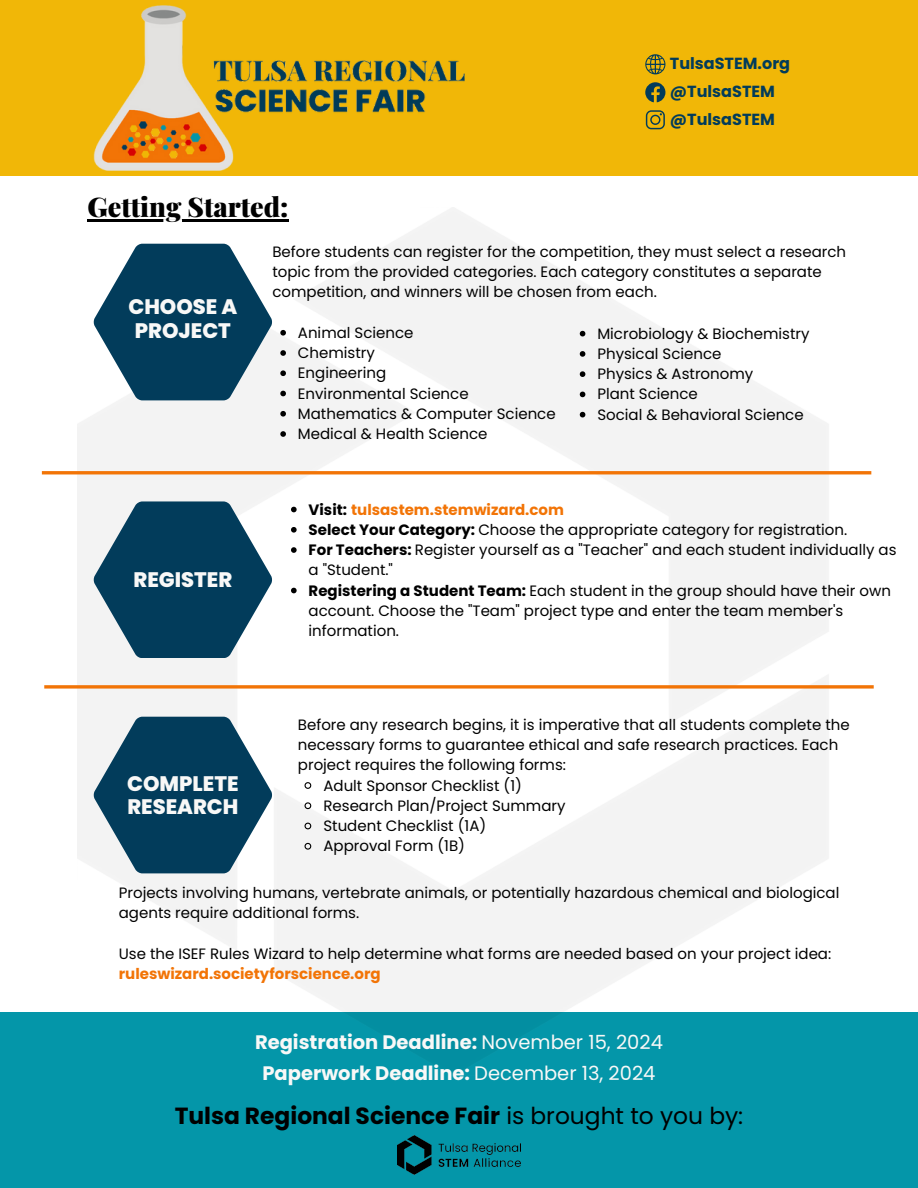
<style>
.page{position:relative;width:918px;height:1188px;background:#fff}
.page>*{position:absolute;margin:0;border:0;box-sizing:border-box;transform-origin:0 0}
.t1{font:900 27px "Playfair Display";color:#000}
.t2{font:700 23.4px "Poppins";color:#000}
.t3{font:800 21px/23.7px "Poppins";color:#f8f8f7;text-align:center}
.t4{font:700 19.5px/30.3px "Poppins";color:#f8f8f7;text-align:center}
.t5{font:700 16.05px "Poppins";color:#023c5b}
.t6{font:15px/20.2px "Poppins";color:#000}
.t7{font:700 15px "Poppins";color:#f27406}
.s1{color:#000}
.s2{font-weight:700}
.s3{font-weight:700;color:#f27406}
.s4{font-weight:400}
</style>
<div class="page">
<div style="left:0;top:1012px;width:918px;height:176px;background:#0496a9"></div>
<img style="left:78px;top:208px;width:754px;height:804px">
<div style="left:0;top:0;width:918px;height:176px;background:#f1b707"></div>
<img style="left:93px;top:5px;width:372px;height:166px">
<svg style="left:645px;top:82px;width:20px;height:20px"></svg>
<svg style="left:645px;top:54px;width:20px;height:20px"></svg>
<svg style="left:646px;top:110px;width:19px;height:19px"></svg>
<hr style="left:87px;top:220px;width:202px;height:2px;background:#000">
<svg style="left:93px;top:244px;width:179px;height:156px"></svg>
<hr style="left:42px;top:471px;width:829px;height:3px;background:#f27406">
<svg style="left:93px;top:501px;width:179px;height:157px"></svg>
<img style="left:397px;top:1136px;width:123px;height:39px">
<svg style="left:280px;top:330px;width:6px;height:6px"></svg>
<svg style="left:280px;top:350px;width:6px;height:6px"></svg>
<svg style="left:280px;top:370px;width:6px;height:6px"></svg>
<svg style="left:280px;top:391px;width:6px;height:5px"></svg>
<svg style="left:280px;top:411px;width:6px;height:6px"></svg>
<svg style="left:280px;top:431px;width:6px;height:6px"></svg>
<svg style="left:580px;top:331px;width:5px;height:5px"></svg>
<svg style="left:580px;top:351px;width:5px;height:6px"></svg>
<svg style="left:580px;top:371px;width:5px;height:6px"></svg>
<svg style="left:580px;top:392px;width:5px;height:5px"></svg>
<svg style="left:580px;top:412px;width:5px;height:5px"></svg>
<svg style="left:291px;top:507px;width:6px;height:5px"></svg>
<svg style="left:291px;top:527px;width:6px;height:6px"></svg>
<svg style="left:291px;top:547px;width:6px;height:6px"></svg>
<svg style="left:291px;top:588px;width:6px;height:5px"></svg>
<svg style="left:44px;top:685px;width:830px;height:4px"></svg>
<svg style="left:93px;top:717px;width:179px;height:156px"></svg>
<svg style="left:304px;top:781px;width:8px;height:9px"></svg>
<svg style="left:304px;top:802px;width:8px;height:8px"></svg>
<svg style="left:304px;top:822px;width:8px;height:8px"></svg>
<svg style="left:304px;top:842px;width:8px;height:8px"></svg>
<p class="t1" style="left:87px;top:188px;width:203px">Getting Started:</p>
<p class="t5" style="left:670px;top:52px;width:122px">TulsaSTEM.org</p>
<h5 class="t5" style="left:670px;top:108px;width:107px">@TulsaSTEM</h5>
<p class="t5" style="left:670px;top:80px;width:107px">@TulsaSTEM</p>
<h5 class="t3" style="left:128px;top:295px;width:110px">CHOOSE A<br>PROJECT</h5>
<p class="t3" style="left:133px;top:568px;width:100px">REGISTER</p>
<h1 class="t6" style="left:272px;top:241px;width:575px">Before students can register for the competition, they must select a research topic from the provided categories. Each category constitutes a separate competition, and winners will be chosen from each.</h1>
<p class="t6" style="left:298px;top:322px;width:117px">Animal Science</p>
<p class="t6" style="left:298px;top:343px;width:78px">Chemistry</p>
<h3 class="t6" style="left:298px;top:363px;width:90px">Engineering</h3>
<p class="t6" style="left:298px;top:383px;width:172px">Environmental Science</p>
<h3 class="t6" style="left:298px;top:403px;width:259px">Mathematics &amp; Computer Science</h3>
<p class="t6" style="left:298px;top:424px;width:191px">Medical &amp; Health Science</p>
<h3 class="t6" style="left:597px;top:323px;width:214px">Microbiology &amp; Biochemistry</h3>
<p class="t6" style="left:597px;top:344px;width:126px">Physical Science</p>
<p class="t6" style="left:597px;top:364px;width:157px">Physics &amp; Astronomy</p>
<p class="t6" style="left:597px;top:384px;width:102px">Plant Science</p>
<p class="t6" style="left:597px;top:404px;width:208px">Social &amp; Behavioral Science</p>
<p class="t7" style="left:309px;top:499px;width:257px"><span class="s1">Visit:</span> tulsastem.stemwizard.com</p>
<p class="t6" style="left:309px;top:519px;width:540px"><span class="s2">Select Your Category:</span> Choose the appropriate category for registration.</p>
<p class="t6" style="left:309px;top:540px;width:589px"><span class="s2">For Teachers:</span> Register yourself as a "Teacher" and each student individually as a "Student."</p>
<p class="t6" style="left:309px;top:580px;width:584px"><span class="s2">Registering a Student Team:</span> Each student in the group should have their own account. Choose the "Team" project type and enter the team member's information.</p>
<p class="t6" style="left:298px;top:714px;width:553px">Before any research begins, it is imperative that all students complete the necessary forms to guarantee ethical and safe research practices. Each project requires the following forms:</p>
<p class="t6" style="left:323px;top:775px;width:200px">Adult Sponsor Checklist (1)</p>
<p class="t6" style="left:323px;top:795px;width:244px">Research Plan/Project Summary</p>
<p class="t6" style="left:323px;top:816px;width:164px">Student Checklist (1A)</p>
<p class="t6" style="left:323px;top:836px;width:143px">Approval Form (1B)</p>
<p class="t6" style="left:119px;top:883px;width:722px">Projects involving humans, vertebrate animals, or potentially hazardous chemical and biological agents require additional forms.</p>
<p class="t6" style="left:119px;top:943px;width:714px">Use the ISEF Rules Wizard to help determine what forms are needed based on your project idea: <span class="s3">ruleswizard.societyforscience.org</span></p>
<p class="t3" style="left:127px;top:771px;width:113px;text-align:left">COMPLETE<br>RESEARCH</p>
<p class="t4" style="left:255px;top:1027px;width:409px">Registration Deadline: <span class="s4">November 15, 2024<br></span>Paperwork Deadline: <span class="s4">December 13, 2024</span></p>
<h5 class="t2" style="left:175px;top:1100px;width:570px">Tulsa Regional Science Fair <span class="s4">is brought to you by:</span></h5>
</div>
